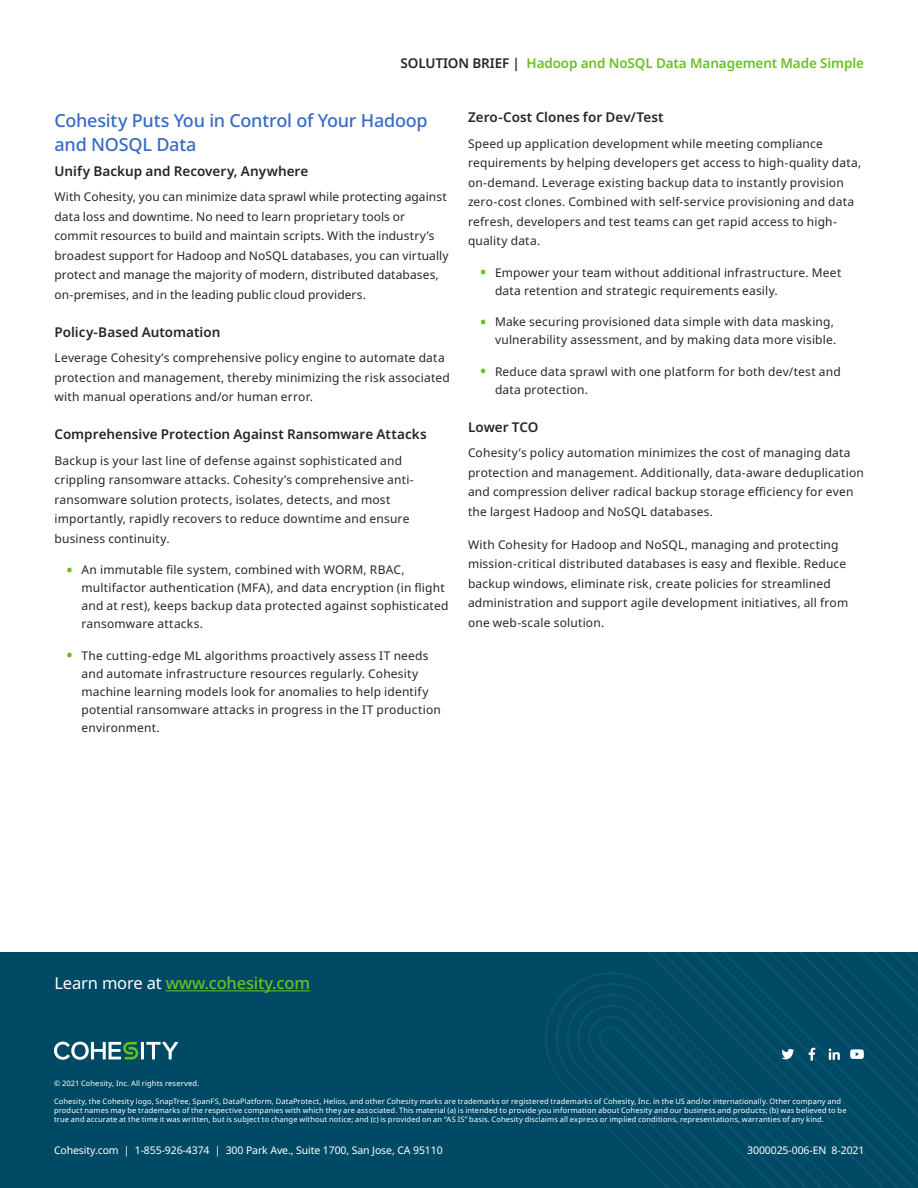
<style>
.page{position:relative;width:918px;height:1188px;background:#fff}
.page>*{position:absolute;margin:0;border:0;box-sizing:border-box;transform-origin:0 0}
.Subtitle_1{font:500 18px/24px "Noto Sans";letter-spacing:-.015em;color:#376bc3}
.t1{font:500 16.5px "Noto Sans";letter-spacing:-.01em;color:#6ac020}
.Subtitle_2{font:600 13.5px "Noto Sans";color:#282526}
.t2{font:600 13.5px "Noto Sans";letter-spacing:-.01em;color:#6ac020}
.Body{font:12px/19.5px "Noto Sans";letter-spacing:.015em;color:#282526}
.t3{font:10.5px "Noto Sans";letter-spacing:-.01em;color:#fff}
.t4{font:7.5px/9px "Noto Sans";letter-spacing:.015em;color:#fff}
.s1{color:#282526}
.s2{font-weight:600;font-size:16.5px;color:#67bf1b}
.s3{font-weight:400;color:#fff}
</style>
<div class="page">
<div style="left:0;top:952px;width:918px;height:236px;background:#004a66"></div>
<svg style="left:545px;top:973px;width:78px;height:170px"></svg>
<svg style="left:623px;top:952px;width:295px;height:236px"></svg>
<hr style="left:141px;top:1042px;width:3px;height:17px;background:#fff">
<svg style="left:146px;top:1042px;width:32px;height:17px"></svg>
<svg style="left:54px;top:1042px;width:84px;height:18px"></svg>
<svg style="left:751px;top:952px;width:167px;height:218px"></svg>
<hr style="left:166px;top:990px;width:144px;height:1px;background:#6ac020">
<p class="t2" style="left:401px;top:54px;width:465px"><span class="s1">SOLUTION BRIEF |</span> Hadoop and NoSQL Data Management Made Simple</p>
<p class="Subtitle_1" style="left:55px;top:109px;width:375px">Cohesity Puts You in Control of Your Hadoop and NOSQL Data</p>
<p class="Subtitle_2" style="left:55px;top:162px;width:255px">Unify Backup and Recovery, Anywhere</p>
<p class="Body" style="left:55px;top:187px;width:396px">With Cohesity, you can minimize data sprawl while protecting against data loss and downtime. No need to learn proprietary tools or commit resources to build and maintain scripts. With the industry’s broadest support for Hadoop and NoSQL databases, you can virtually protect and manage the majority of modern, distributed databases, on-premises, and in the leading public cloud providers.</p>
<p class="Subtitle_2" style="left:55px;top:323px;width:167px">Policy-Based Automation</p>
<p class="Body" style="left:55px;top:348px;width:397px">Leverage Cohesity’s comprehensive policy engine to automate data protection and management, thereby minimizing the risk associated with manual operations and/or human error.</p>
<p class="Subtitle_2" style="left:55px;top:425px;width:374px">Comprehensive Protection Against Ransomware Attacks</p>
<p class="Body" style="left:55px;top:451px;width:361px">Backup is your last line of defense against sophisticated and crippling ransomware attacks. Cohesity’s comprehensive anti&shy;ransomware solution protects, isolates, detects, and most importantly, rapidly recovers to reduce downtime and ensure business continuity.</p>
<p class="Body" style="left:82px;top:561px;width:368px;line-height:18px;text-indent:-15px"><span class="s2">•</span> An immutable file system, combined with WORM, RBAC, multifactor authentication (MFA), and data encryption (in flight and at rest), keeps backup data protected against sophisticated ransomware attacks.</p>
<p class="Body" style="left:82px;top:646px;width:361px;line-height:18px;text-indent:-15px"><span class="s2">•</span> The cutting-edge ML algorithms proactively assess IT needs and automate infrastructure resources regularly. Cohesity machine learning models look for anomalies to help identify potential ransomware attacks in progress in the IT production environment.</p>
<p class="Subtitle_2" style="left:468px;top:108px;width:197px">Zero-Cost Clones for Dev/Test</p>
<p class="Body" style="left:468px;top:134px;width:395px">Speed up application development while meeting compliance requirements by helping developers get access to high-quality data, on-demand. Leverage existing backup data to instantly provision zero-cost clones. Combined with self-service provisioning and data refresh, developers and test teams can get rapid access to high&shy;quality data.</p>
<p class="Body" style="left:495px;top:264px;width:348px;line-height:18px;text-indent:-15px"><span class="s2">•</span> Empower your team without additional infrastructure. Meet data retention and strategic requirements easily.</p>
<p class="Body" style="left:480px;top:313px;width:358px;line-height:18px;text-align:right"><span class="s2">•</span> Make securing provisioned data simple with data masking, vulnerability assessment, and by making data more visible.</p>
<p class="Body" style="left:495px;top:363px;width:347px;line-height:18px;text-indent:-15px"><span class="s2">•</span> Reduce data sprawl with one platform for both dev/test and data protection.</p>
<p class="Subtitle_2" style="left:468px;top:417px;width:72px">Lower TCO</p>
<p class="Body" style="left:468px;top:443px;width:397px">Cohesity’s policy automation minimizes the cost of managing data protection and management. Additionally, data-aware deduplication and compression deliver radical backup storage efficiency for even the largest Hadoop and NoSQL databases.</p>
<p class="Body" style="left:468px;top:535px;width:382px">With Cohesity for Hadoop and NoSQL, managing and protecting mission-critical distributed databases is easy and flexible. Reduce backup windows, eliminate risk, create policies for streamlined administration and support agile development initiatives, all from one web-scale solution.</p>
<p class="t1" style="left:55px;top:972px;width:257px"><span class="s3">Learn more at</span> www.cohesity.com</p>
<p class="t4" style="left:54px;top:1079px;width:147px">© 2021 Cohesity, Inc. All rights reserved.</p>
<p class="t4" style="left:54px;top:1097px;width:794px">Cohesity, the Cohesity logo, SnapTree, SpanFS, DataPlatform, DataProtect, Helios, and other Cohesity marks are trademarks or registered trademarks of Cohesity, Inc. in the US and/or internationally. Other company and product names may be trademarks of the respective companies with which they are associated. This material (a) is intended to provide you information about Cohesity and our business and products; (b) was believed to be true and accurate at the time it was written, but is subject to change without notice; and (c) is provided on an “AS IS” basis. Cohesity disclaims all express or implied conditions, representations, warranties of any kind.</p>
<p class="t3" style="left:54px;top:1143px;width:390px">Cohesity.com | 1-855-926-4374 | 300 Park Ave., Suite 1700, San Jose, CA 95110</p>
<p class="t3" style="left:747px;top:1143px;width:119px">3000025-006-EN 8-2021</p>
</div>
